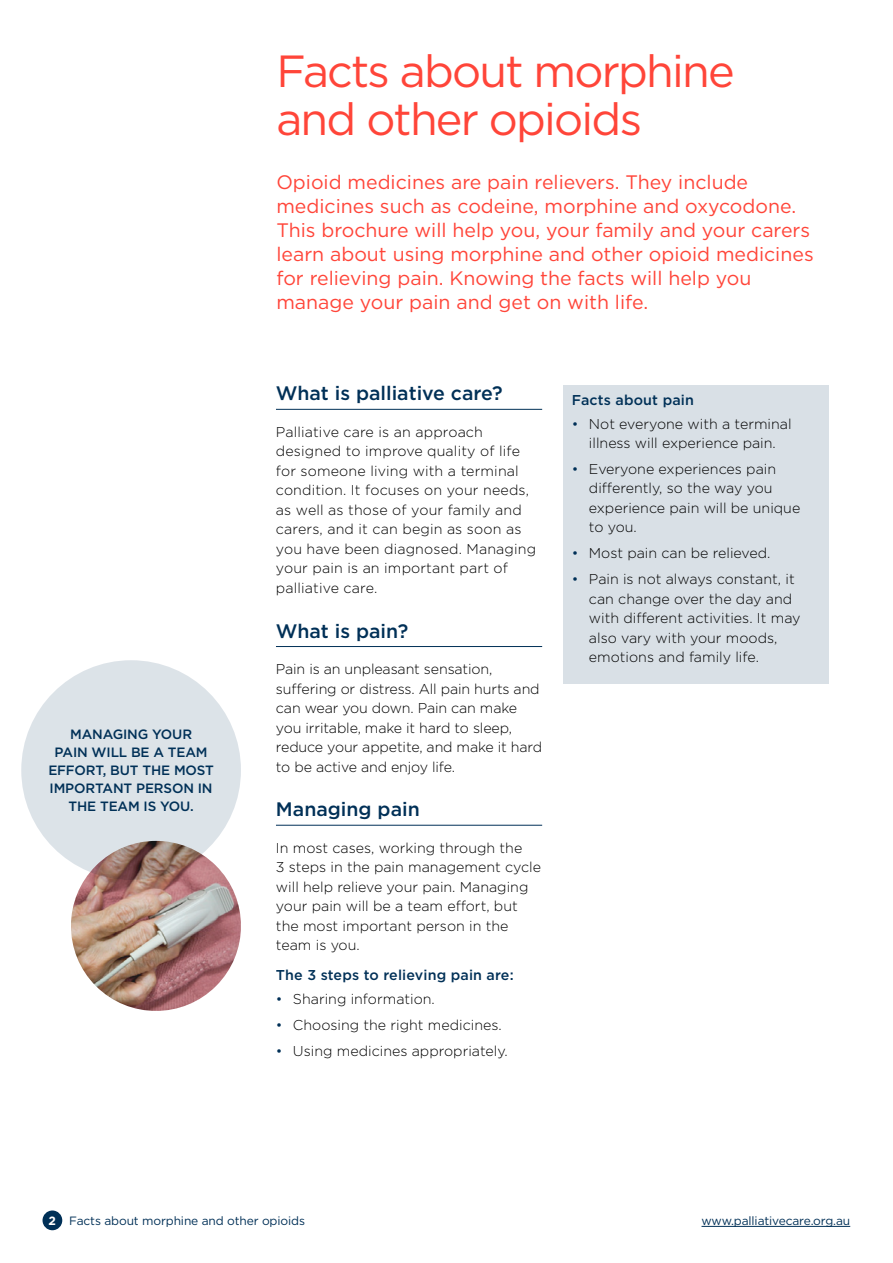
<style>
.page{position:relative;width:893px;height:1263px;background:#fff}
.page>*{position:absolute;margin:0;border:0;box-sizing:border-box;transform-origin:0 0}
.t1{font:45px/48px "Gotham";letter-spacing:-.04em;color:#ff4539}
.t2{font:19.5px/24px "Gotham";color:#ff4539}
.t3{font:500 19.5px "Gotham";color:#003057}
.t4{font:300 14.25px/19.5px "Gotham";color:#000}
.t5{font:500 14.25px "Gotham";letter-spacing:.01em;color:#003057}
.t6{font:500 13.5px/18px "Gotham";letter-spacing:-.01em;color:#003057;text-align:center}
.t7{font:12px "Gotham";letter-spacing:-.01em;color:#003057}
.s1{color:#003057}
.s2{font-weight:700;color:#fff}
</style>
<div class="page">
<div style="left:43px;top:1210px;width:19px;height:20px;background:#003057;border-radius:50%"></div>
<hr style="left:701px;top:1226px;width:149px;height:1px;background:#003057">
<div style="left:21px;top:660px;width:220px;height:220px;background:#d9e0e6;border-radius:50%"></div>
<hr style="left:276px;top:409px;width:266px;height:1px;background:#003057">
<hr style="left:276px;top:646px;width:266px;height:1px;background:#003057">
<hr style="left:276px;top:825px;width:266px;height:1px;background:#003057">
<div style="left:563px;top:385px;width:266px;height:298px;background:#d9e0e6"></div>
<img style="left:63px;top:841px;width:178px;height:170px">
<p class="t6" style="left:48px;top:725px;width:167px">Managing your<br>pain will be a team effort, but the most im portant person in the team is you.</p>
<h1 class="t1" style="left:276px;top:46px;width:460px">Facts about morphine and other opioids</h1>
<p class="t2" style="left:276px;top:169px;width:539px">Opioid medicines are pain relievers. They include medicines such as codeine, morphine and oxycodone.<br>This brochure will help you, your family and your carers learn about using morphine and other opioid medicines for relieving pain. Knowing the facts will help you manage your pain and get on with life.</p>
<h2 class="t3" style="left:276px;top:381px;width:228px">What is palliative care?</h2>
<p class="t4" style="left:276px;top:422px;width:262px">Palliative care is an approach designed to improve quality of life for someone living with a terminal condition. It focuses on your needs, as well as those of your family and carers, and it can begin as soon as you have been diagnosed. Managing your pain is an important part of palliative care.</p>
<h2 class="t3" style="left:276px;top:618px;width:134px">What is pain?</h2>
<p class="t4" style="left:276px;top:659px;width:268px">Pain is an unpleasant sensation, suffering or distress. All pain hurts and can wear you down. Pain can make you irritable, make it hard to sleep, reduce your appetite, and make it hard to be active and enjoy life.</p>
<h2 class="t3" style="left:276px;top:797px;width:145px">Managing pain</h2>
<p class="t4" style="left:276px;top:838px;width:267px">In most cases, working through the<br>3 steps in the pain management cycle will help relieve your pain. Managing your pain will be a team effort, but the most important person in the team is you.</p>
<p class="t5" style="left:276px;top:966px;width:239px">The 3 steps to relieving pain are:</p>
<p class="t4" style="left:276px;top:989px;width:160px"><span class="s1">•</span> Sharing information.</p>
<p class="t4" style="left:276px;top:1015px;width:227px"><span class="s1">•</span> Choosing the right medicines.</p>
<p class="t4" style="left:276px;top:1041px;width:233px"><span class="s1">•</span> Using medicines appropriately.</p>
<p class="t5" style="left:572px;top:390px;width:123px">Facts about pain</p>
<p class="t4" style="left:572px;top:413px;width:221px;text-align:center"><span class="s1">•</span> Not everyone with a terminal illness will experience pain.</p>
<p class="t4" style="left:589px;top:459px;width:213px;text-indent:-17px"><span class="s1">•</span> Everyone experiences pain differently, so the way you experience pain will be unique to you.</p>
<p class="t4" style="left:572px;top:543px;width:200px"><span class="s1">•</span> Most pain can be relieved.</p>
<p class="t4" style="left:589px;top:569px;width:213px;text-indent:-17px"><span class="s1">•</span> Pain is not always constant, it can change over the day and with different activities. It may also vary with your moods, emotions and family life.</p>
<p class="t7" style="left:49px;top:1213px;width:258px"><span class="s2">2</span> Facts about morphine and other opioids</p>
<p class="t7" style="left:701px;top:1213px;width:150px">www.palliativecare.org.au</p>
</div>
